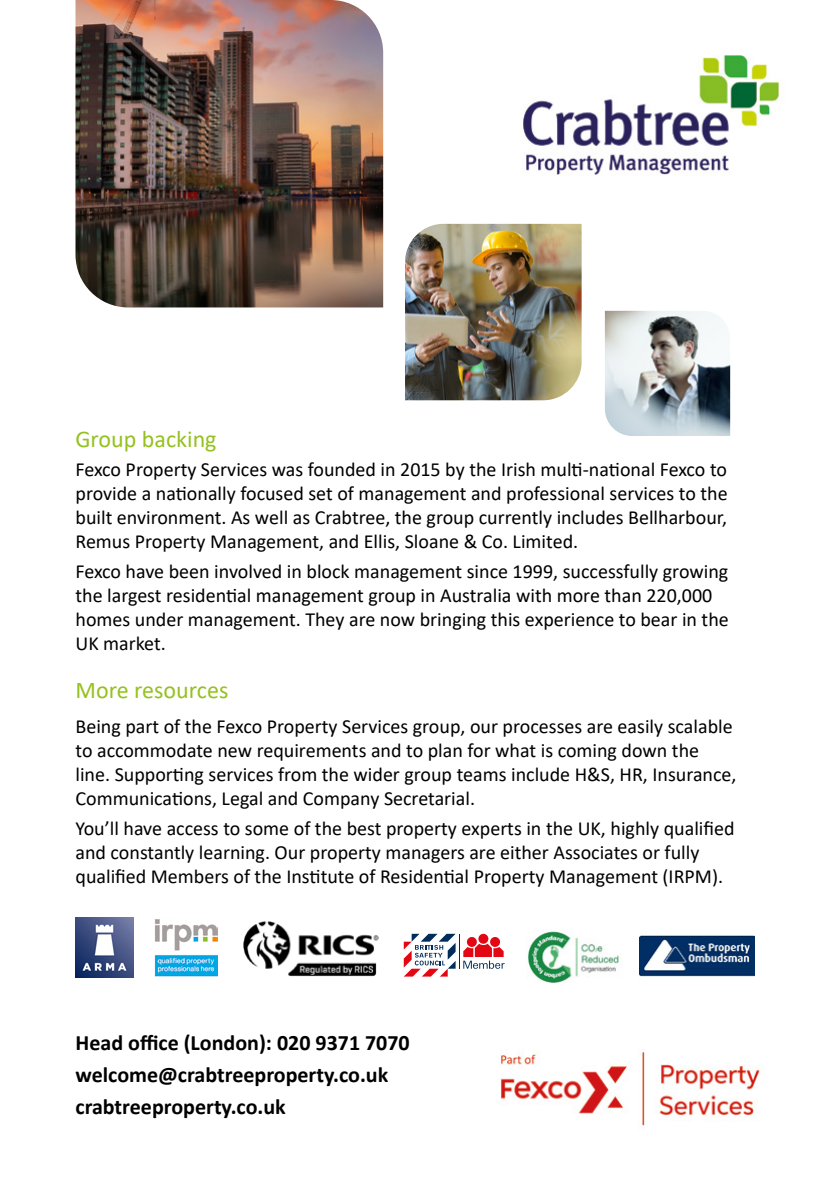
<style>
.page{position:relative;width:840px;height:1191px;background:#fff}
.page>*{position:absolute;margin:0;border:0;box-sizing:border-box;transform-origin:0 0}
.t1{font:24px "Calibri";color:#95c11f}
.t2{font:700 22px/31.6px "Calibri";color:#000}
.t3{font:20px/24px "Calibri";color:#000}
</style>
<div class="page">
<img style="left:243px;top:921px;width:136px;height:56px">
<img style="left:75px;top:917px;width:59px;height:60px">
<img style="left:154px;top:919px;width:63px;height:57px">
<img style="left:526px;top:931px;width:93px;height:52px">
<svg style="left:403px;top:933px;width:52px;height:43px"></svg>
<hr style="left:458px;top:933px;width:1px;height:35px;background:#002d5a">
<div style="left:478px;top:933px;width:10px;height:10px;background:#e30613;border-radius:50%"></div>
<div style="left:490px;top:937px;width:10px;height:10px;background:#e30613;border-radius:50%"></div>
<div style="left:466px;top:937px;width:10px;height:10px;background:#e30613;border-radius:50%"></div>
<svg style="left:463px;top:943px;width:41px;height:25px"></svg>
<img style="left:639px;top:935px;width:114px;height:42px">
<img style="left:523px;top:55px;width:256px;height:121px">
<img style="left:500px;top:1050px;width:262px;height:80px">
<img style="left:75px;top:0;width:308px;height:307px">
<img style="left:405px;top:224px;width:176px;height:176px">
<img style="left:604px;top:311px;width:125px;height:125px">
<p class="t1" style="left:75px;top:422px;width:142px">Group backing</p>
<p class="t3" style="left:75px;top:457px;width:653px;text-align:justify">Fexco Property Services was founded in 2015 by the Irish multi-national Fexco to provide a nationally focused set of management and professional services to the built environment. As well as Crabtree, the group currently includes Bellharbour, Remus Property Management, and Ellis, Sloane &amp; Co. Limited.</p>
<p class="t3" style="left:75px;top:559px;width:654px">Fexco have been involved in block management since 1999, successfully growing the largest residential management group in Australia with more than 220,000 homes under management. They are now bringing this experience to bear in the UK market.</p>
<p class="t1" style="left:75px;top:673px;width:154px">More resources</p>
<p class="t3" style="left:75px;top:714px;width:662px">Being part of the Fexco Property Services group, our processes are easily scalable to accommodate new requirements and to plan for what is coming down the line. Supporting services from the wider group teams include H&amp;S, HR, Insurance, Communications, Legal and Company Secretarial.</p>
<p class="t3" style="left:75px;top:816px;width:660px">You’ll have access to some of the best property experts in the UK, highly qualified and constantly learning. Our property managers are either Associates or fully qualified Members of the Institute of Residential Property Management (IRPM).</p>
<p class="t2" style="left:75px;top:1026px;width:335px">Head office (London): 020 9371 7070 welcome@crabtreeproperty.co.uk crabtreeproperty.co.uk</p>
</div>
